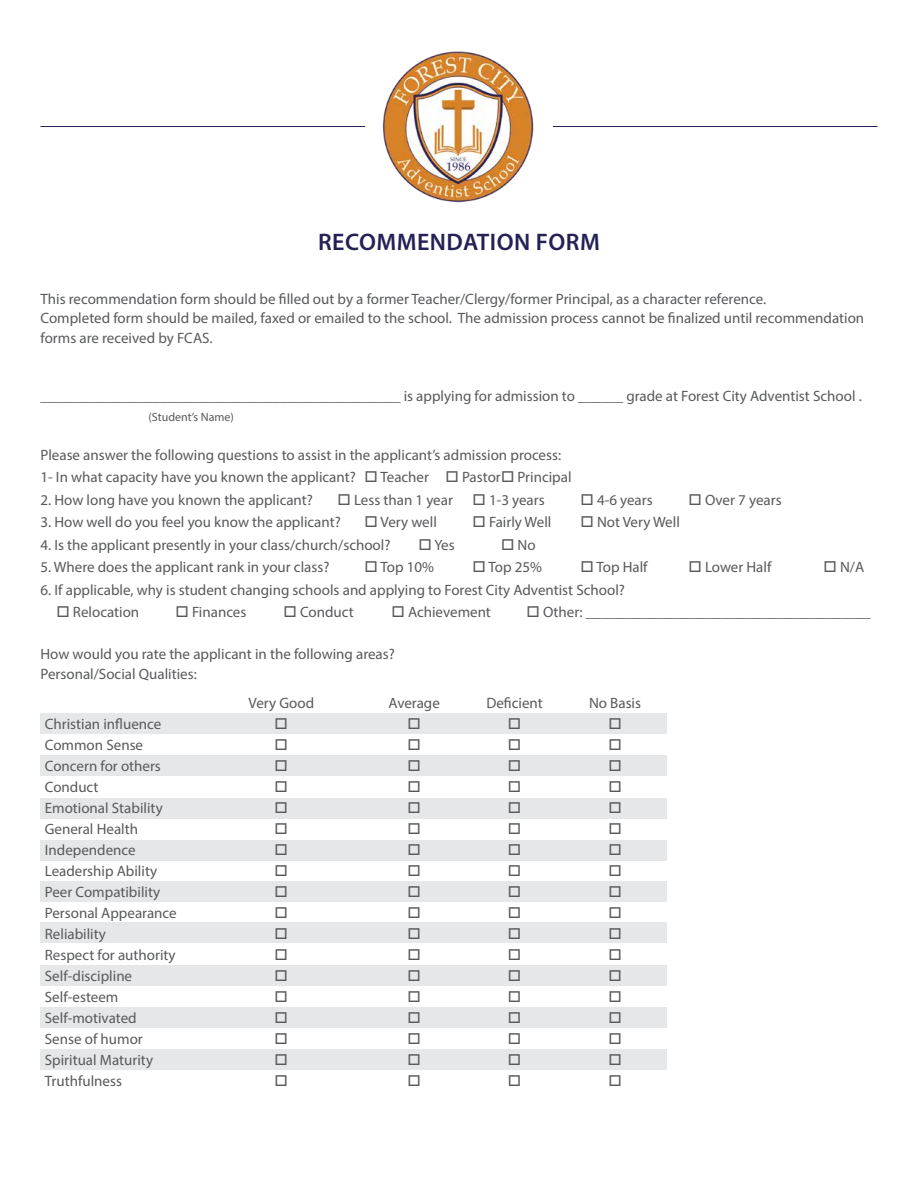
<style>
.page{position:relative;width:918px;height:1188px;background:#fff}
.page>*{position:absolute;margin:0;border:0;box-sizing:border-box;transform-origin:0 0}
.t1{font:600 24px "Myriad Pro";letter-spacing:.02em;color:#232156}
.t2{font:15px/21px "Myriad Pro";color:#58595b}
.t3{font:15px/21px "Wingdings";color:#58595b;text-align:justify}
.t4{font:12px "Myriad Pro";color:#58595b}
</style>
<div class="page">
<div style="left:40px;top:713px;width:627px;height:20px;background:#e6e7e8"></div>
<div style="left:40px;top:756px;width:627px;height:20px;background:#e6e7e8"></div>
<div style="left:40px;top:799px;width:627px;height:20px;background:#e6e7e8"></div>
<div style="left:40px;top:840px;width:627px;height:21px;background:#e6e7e8"></div>
<div style="left:40px;top:881px;width:627px;height:21px;background:#e6e7e8"></div>
<div style="left:40px;top:922px;width:627px;height:21px;background:#e6e7e8"></div>
<div style="left:40px;top:965px;width:627px;height:20px;background:#e6e7e8"></div>
<div style="left:40px;top:1008px;width:627px;height:20px;background:#e6e7e8"></div>
<div style="left:40px;top:1049px;width:627px;height:20px;background:#e6e7e8"></div>
<hr style="left:40px;top:126px;width:838px;height:1px;background:#232156">
<div style="left:365px;top:41px;width:188px;height:189px;background:#fff;border-radius:50%"></div>
<img style="left:382px;top:51px;width:152px;height:152px">
<h1 class="t1" style="left:318px;top:227px;width:283px">RECOMMENDATION FORM</h1>
<p class="t2" style="left:40px;top:289px;width:825px;line-height:19.5px">This recommendation form should be filled out by a former Teacher/Clergy/former Principal, as a character reference.<br>Completed form should be mailed, faxed or emailed to the school. The admission process cannot be finalized until recommendation forms are received by FCAS.</p>
<p class="t2" style="left:40px;top:386px;width:823px">________________________________________________ is applying for admission to ______ grade at Forest City Adventist School .</p>
<p class="t4" style="left:148px;top:410px;width:87px">(Student’s Name)</p>
<p class="t2" style="left:40px;top:443px;width:533px;line-height:22.5px">Please answer the following questions to assist in the applicant’s admission process:<br>1- In what capacity have you known the applicant? □ Teacher □ Pastor□ Principal</p>
<p class="t2" style="left:40px;top:489px;width:274px">2. How long have you known the applicant?</p>
<p class="t2" style="left:338px;top:489px;width:117px">□ Less than 1 year</p>
<p class="t2" style="left:472px;top:489px;width:74px">□ 1-3 years</p>
<p class="t2" style="left:580px;top:489px;width:74px">□ 4-6 years</p>
<p class="t2" style="left:688px;top:489px;width:95px">□ Over 7 years</p>
<p class="t2" style="left:40px;top:512px;width:302px">3. How well do you feel you know the applicant?</p>
<p class="t2" style="left:364px;top:512px;width:74px">□ Very well</p>
<p class="t2" style="left:472px;top:512px;width:80px">□ Fairly Well</p>
<p class="t2" style="left:580px;top:512px;width:101px">□ Not Very Well</p>
<p class="t2" style="left:40px;top:534px;width:352px">4. Is the applicant presently in your class/church/school?</p>
<p class="t2" style="left:418px;top:534px;width:38px">□ Yes</p>
<p class="t2" style="left:501px;top:534px;width:36px">□ No</p>
<p class="t2" style="left:40px;top:557px;width:290px">5. Where does the applicant rank in your class?</p>
<p class="t2" style="left:364px;top:557px;width:71px">□ Top 10%</p>
<p class="t2" style="left:472px;top:557px;width:71px">□ Top 25%</p>
<p class="t2" style="left:580px;top:557px;width:69px">□ Top Half</p>
<p class="t2" style="left:688px;top:557px;width:84px">□ Lower Half</p>
<p class="t2" style="left:824px;top:557px;width:42px">□ N/A</p>
<p class="t2" style="left:40px;top:579px;width:586px">6. If applicable, why is student changing schools and applying to Forest City Adventist School?</p>
<p class="t2" style="left:56px;top:602px;width:84px">□ Relocation</p>
<p class="t2" style="left:176px;top:602px;width:72px">□ Finances</p>
<p class="t2" style="left:284px;top:602px;width:72px">□ Conduct</p>
<p class="t2" style="left:392px;top:602px;width:101px">□ Achievement</p>
<p class="t2" style="left:526px;top:602px;width:346px">□ Other: ______________________________________</p>
<p class="t2" style="left:40px;top:644px;width:356px;line-height:19.5px">How would you rate the applicant in the following areas?<br>Personal/Social Qualities:</p>
<p class="t2" style="left:45px;top:713px;width:133px">Christian influence<br>Common Sense<br>Concern for others<br>Conduct<br>Emotional Stability<br>General Health<br>Independence<br>Leadership Ability<br>Peer Compatibility<br>Personal Appearance<br>Reliability<br>Respect for authority<br>Self-discipline<br>Self-esteem<br>Self-motivated<br>Sense of humor<br>Spiritual Maturity<br>Truthfulness</p>
<p class="t2" style="left:249px;top:692px;width:67px">Very Good</p>
<p class="t3" style="left:275px;top:713px;width:15px">□ □ □ □ □ □ □ □ □ □ □ □ □ □ □ □ □ □</p>
<p class="t2" style="left:388px;top:692px;width:53px">Average</p>
<p class="t3" style="left:407px;top:713px;width:15px">□ □ □ □ □ □ □ □ □ □ □ □ □ □ □ □ □ □</p>
<p class="t2" style="left:486px;top:692px;width:58px">Deficient</p>
<p class="t3" style="left:508px;top:713px;width:15px">□ □ □ □ □ □ □ □ □ □ □ □ □ □ □ □ □ □</p>
<p class="t2" style="left:589px;top:692px;width:54px">No Basis</p>
<p class="t3" style="left:608px;top:713px;width:15px">□ □ □ □ □ □ □ □ □ □ □ □ □ □ □ □ □ □</p>
</div>
